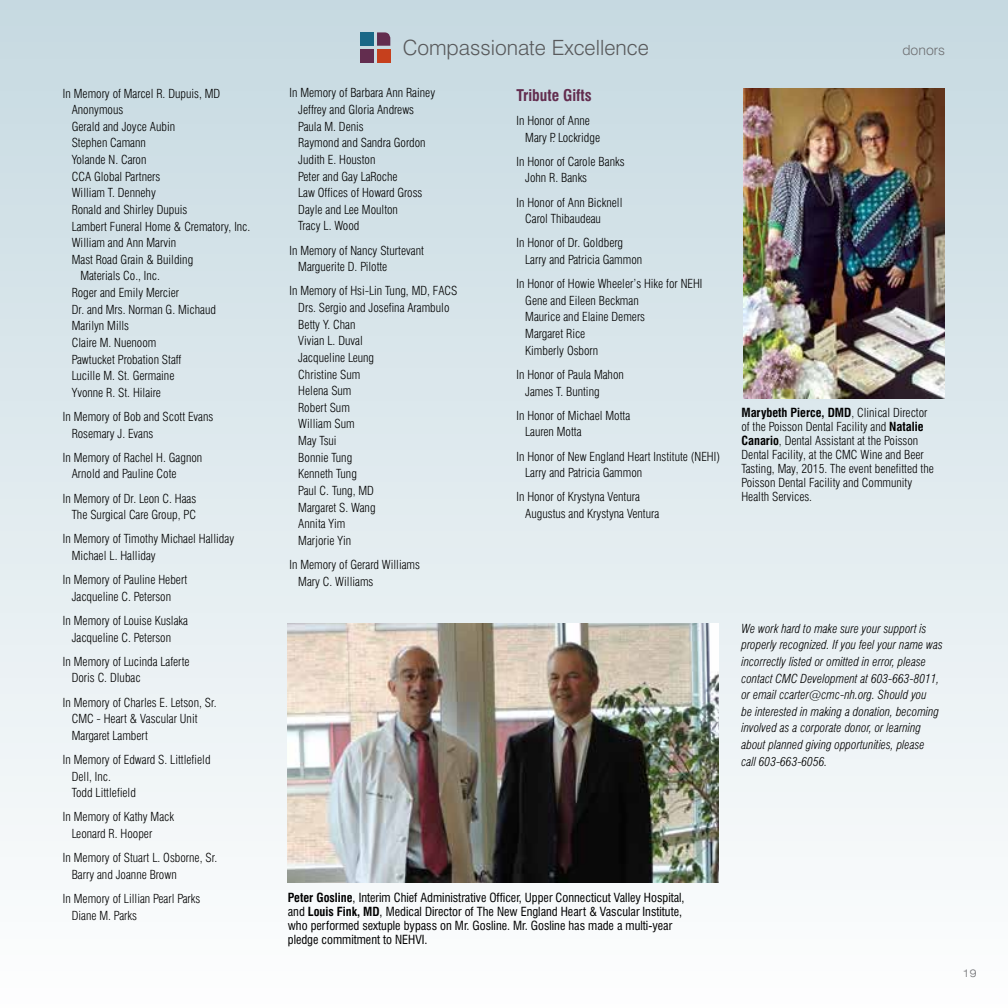
<style>
.page{position:relative;width:1008px;height:1008px;background:#fff}
.page>*{position:absolute;margin:0;border:0;box-sizing:border-box;transform-origin:0 0}
.t1{font:300 21px "Swiss 721 BT";color:#58595b}
.t2{font:700 condensed 15.75px "Swiss 721 BT";color:#632d4f}
.t3{font:300 14px "Swiss 721 BT";color:#6d6e71}
.t4{font:300 condensed 12.25px/16.6px "Swiss 721 BT";color:#000}
.t5{font:italic 300 condensed 12.25px/16.6px "Swiss 721 BT";color:#000}
.t6{font:condensed 12.25px/14px "Swiss 721 BT";color:#000}
.t7{font:300 expanded 10.5px "Swiss 721 BT";color:#6d6e71}
.s1{font-weight:700}
</style>
<div class="page">
<div style="left:0;top:0;width:1008px;height:1008px;background:linear-gradient(to bottom,#c6d9e1,#fdfdfe)"></div>
<img style="left:743px;top:88px;width:202px;height:310px">
<img style="left:288px;top:623px;width:430px;height:260px">
<div style="left:377px;top:49px;width:13px;height:13px;background:#c6401d"></div>
<svg style="left:377px;top:32px;width:13px;height:14px"></svg>
<div style="left:360px;top:49px;width:14px;height:13px;background:#632d4f"></div>
<div style="left:360px;top:32px;width:14px;height:14px;background:#1a6887"></div>
<p class="t4" style="left:63px;top:85px;width:159px">In Memory of Marcel R. Dupuis, MD</p>
<p class="t4" style="left:72px;top:101px;width:53px">Anonymous</p>
<p class="t4" style="left:72px;top:118px;width:105px">Gerald and Joyce Aubin</p>
<p class="t4" style="left:72px;top:135px;width:76px">Stephen Camann</p>
<p class="t4" style="left:72px;top:151px;width:76px">Yolande N. Caron</p>
<p class="t4" style="left:72px;top:168px;width:90px">CCA Global Partners</p>
<p class="t4" style="left:72px;top:185px;width:86px">William T. Dennehy</p>
<p class="t4" style="left:72px;top:201px;width:117px">Ronald and Shirley Dupuis</p>
<p class="t4" style="left:72px;top:218px;width:180px">Lambert Funeral Home &amp; Crematory, Inc.</p>
<p class="t4" style="left:72px;top:234px;width:106px">William and Ann Marvin</p>
<p class="t4" style="left:72px;top:251px;width:123px">Mast Road Grain &amp; Building</p>
<p class="t4" style="left:80px;top:268px;width:81px">Materials Co., Inc.</p>
<p class="t4" style="left:72px;top:284px;width:109px">Roger and Emily Mercier</p>
<p class="t4" style="left:72px;top:301px;width:146px">Dr. and Mrs. Norman G. Michaud</p>
<p class="t4" style="left:72px;top:318px;width:59px">Marilyn Mills</p>
<p class="t4" style="left:72px;top:334px;width:86px">Claire M. Nuenoom</p>
<p class="t4" style="left:72px;top:351px;width:111px">Pawtucket Probation Staff</p>
<p class="t4" style="left:72px;top:367px;width:104px">Lucille M. St. Germaine</p>
<p class="t4" style="left:72px;top:384px;width:91px">Yvonne R. St. Hilaire</p>
<p class="t4" style="left:72px;top:408px;width:143px;text-indent:-9px">In Memory of Bob and Scott Evans<br>Rosemary J. Evans</p>
<p class="t4" style="left:72px;top:449px;width:132px;text-indent:-9px">In Memory of Rachel H. Gagnon<br>Arnold and Pauline Cote</p>
<p class="t4" style="left:63px;top:490px;width:135px;text-align:right">In Memory of Dr. Leon C. Haas<br>The Surgical Care Group, PC</p>
<p class="t4" style="left:72px;top:531px;width:164px;text-indent:-9px">In Memory of Timothy Michael Halliday<br>Michael L. Halliday</p>
<p class="t4" style="left:72px;top:571px;width:117px;text-indent:-9px">In Memory of Pauline Hebert<br>Jacqueline C. Peterson</p>
<p class="t4" style="left:72px;top:612px;width:118px;text-indent:-9px">In Memory of Louise Kuslaka<br>Jacqueline C. Peterson</p>
<p class="t4" style="left:72px;top:653px;width:119px;text-indent:-9px">In Memory of Lucinda Laferte<br>Doris C. Dlubac</p>
<p class="t4" style="left:72px;top:694px;width:147px;text-indent:-9px">In Memory of Charles E. Letson, Sr.<br>CMC - Heart &amp; Vascular Unit<br>Margaret Lambert</p>
<p class="t4" style="left:72px;top:751px;width:140px;text-indent:-9px">In Memory of Edward S. Littlefield<br>Dell, Inc.<br>Todd Littlefield</p>
<p class="t4" style="left:72px;top:809px;width:104px;text-indent:-9px">In Memory of Kathy Mack<br>Leonard R. Hooper</p>
<p class="t4" style="left:72px;top:850px;width:147px;text-indent:-9px">In Memory of Stuart L. Osborne, Sr.<br>Barry and Joanne Brown</p>
<p class="t4" style="left:72px;top:890px;width:130px;text-indent:-9px">In Memory of Lillian Pearl Parks<br>Diane M. Parks</p>
<h1 class="t1" style="left:403px;top:34px;width:248px">Compassionate Excellence</h1>
<p class="t3" style="left:903px;top:42px;width:44px">donors</p>
<p class="t4" style="left:298px;top:85px;width:138px;text-indent:-9px">In Memory of Barbara Ann Rainey<br>Jeffrey and Gloria Andrews<br>Paula M. Denis<br>Raymond and Sandra Gordon<br>Judith E. Houston<br>Peter and Gay LaRoche<br>Law Offices of Howard Gross<br>Dayle and Lee Moulton<br>Tracy L. Wood</p>
<p class="t4" style="left:298px;top:242px;width:127px;text-indent:-9px">In Memory of Nancy Sturtevant<br>Marguerite D. Pilotte</p>
<p class="t4" style="left:298px;top:283px;width:161px;text-indent:-9px">In Memory of Hsi-Lin Tung, MD, FACS<br>Drs. Sergio and Josefina Arambulo<br>Betty Y. Chan<br>Vivian L. Duval<br>Jacqueline Leung<br>Christine Sum<br>Helena Sum<br>Robert Sum<br>William Sum<br>May Tsui<br>Bonnie Tung<br>Kenneth Tung<br>Paul C. Tung, MD<br>Margaret S. Wang<br>Annita Yim<br>Marjorie Yin</p>
<p class="t4" style="left:298px;top:556px;width:123px;text-indent:-9px">In Memory of Gerard Williams<br>Mary C. Williams</p>
<p class="t2" style="left:517px;top:86px;width:77px">Tribute Gifts</p>
<p class="t4" style="left:525px;top:112px;width:76px;text-indent:-9px">In Honor of Anne<br>Mary P. Lockridge</p>
<p class="t4" style="left:525px;top:153px;width:101px;text-indent:-9px">In Honor of Carole Banks<br>John R. Banks</p>
<p class="t4" style="left:525px;top:194px;width:99px;text-indent:-9px">In Honor of Ann Bicknell<br>Carol Thibaudeau</p>
<p class="t4" style="left:525px;top:235px;width:119px;text-indent:-9px">In Honor of Dr. Goldberg<br>Larry and Patricia Gammon</p>
<p class="t4" style="left:525px;top:275px;width:179px;text-indent:-9px">In Honor of Howie Wheeler’s Hike for NEHI<br>Gene and Eileen Beckman<br>Maurice and Elaine Demers<br>Margaret Rice<br>Kimberly Osborn</p>
<p class="t4" style="left:525px;top:366px;width:100px;text-indent:-9px">In Honor of Paula Mahon<br>James T. Bunting</p>
<p class="t4" style="left:525px;top:407px;width:106px;text-indent:-9px">In Honor of Michael Motta<br>Lauren Motta</p>
<p class="t4" style="left:525px;top:448px;width:196px;text-indent:-9px">In Honor of New England Heart Institute (NEHI)<br>Larry and Patricia Gammon</p>
<p class="t4" style="left:525px;top:489px;width:136px;text-indent:-9px">In Honor of Krystyna Ventura<br>Augustus and Krystyna Ventura</p>
<p class="t4" style="left:741px;top:406px;width:194px;line-height:14px"><span class="s1">Marybeth Pierce, DMD</span>, Clinical Director of the Poisson Dental Facility and <span class="s1">Natalie Canario</span>, Dental Assistant at the Poisson Dental Facility, at the CMC Wine and Beer Tasting, May, 2015. The event benefitted the Poisson Dental Facility and Community Health Services.</p>
<p class="t5" style="left:741px;top:620px;width:203px">We work hard to make sure your support is properly recognized. If you feel your name was incorrectly listed or omitted in error, please contact CMC Development at 603-663-8011, or email ccarter@cmc-nh.org. Should you<br>be interested in making a donation, becoming involved as a corporate donor, or learning about planned giving opportunities, please<br>call 603-663-6056.</p>
<p class="t6" style="left:288px;top:891px;width:398px"><span class="s1">Peter Gosline</span>, Interim Chief Administrative Officer, Upper Connecticut Valley Hospital, and <span class="s1">Louis Fink, MD</span>, Medical Director of The New England Heart &amp; Vascular Institute, who performed sextuple bypass on Mr. Gosline. Mr. Gosline has made a multi-year pledge commitment to NEHVI.</p>
<p class="t7" style="left:963px;top:967px;width:15px">19</p>
</div>
